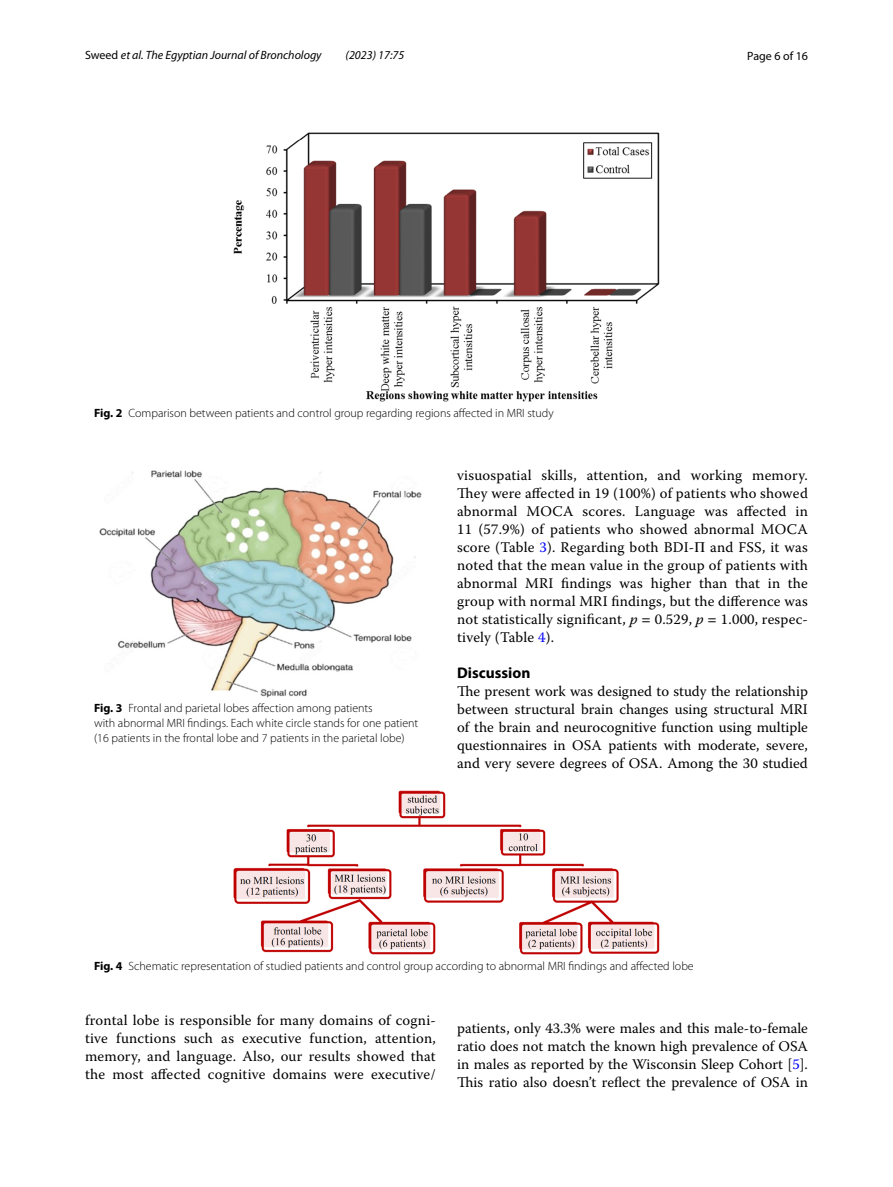
<style>
.page{position:relative;width:893px;height:1187px;background:#fff}
.page>*{position:absolute;margin:0;border:0;box-sizing:border-box;transform-origin:0 0}
.t1{font:700 15.45px "Myriad Pro";color:#000}
.t2{font:14.7px/18px "Warnock Pro";letter-spacing:.01em;color:#000;text-align:justify}
.t3{font:300 12px/15px "Myriad Pro";color:#000}
.t4{font:italic 12px "Myriad Pro";color:#000}
.t5{font:12px "Myriad Pro";color:#000}
.s1{font-style:normal}
.s2{font-weight:700}
.s3{color:#00f}
.s4{font-family:"STIX Math"}
.s5{font-style:italic}
.s6{font-family:"STIX";font-style:italic}
</style>
<div class="page">
<img style="left:234px;top:133px;width:425px;height:268px">
<img style="left:100px;top:471px;width:321px;height:226px">
<img style="left:234px;top:790px;width:425px;height:164px">
<p class="t4" style="left:85px;top:48px;width:238px"><span class="s1">Sweed</span> et al. The Egyptian Journal of Bronchology</p>
<p class="t4" style="left:346px;top:48px;width:60px">(2023) 17:75</p>
<p class="t5" style="left:747px;top:48px;width:62px">Page 6 of 16</p>
<p class="t3" style="left:94px;top:405px;width:461px"><span class="s2">Fig. 2</span> Comparison between patients and control group regarding regions affected in MRI study</p>
<p class="t3" style="left:94px;top:701px;width:326px"><span class="s2">Fig. 3</span> Frontal and parietal lobes affection among patients<br>with abnormal MRI findings. Each white circle stands for one patient (16 patients in the frontal lobe and 7 patients in the parietal lobe)</p>
<p class="t2" style="left:457px;top:466px;width:352px">visuospatial skills, attention, and working memory.<br>They were affected in 19 (100%) of patients who showed abnormal MOCA scores. Language was affected in 11 (57.9%) of patients who showed abnormal MOCA score (Table <span class="s3">3</span>). Regarding both BDI-<span class="s4">П</span> and FSS, it was noted that the mean value in the group of patients with abnormal MRI findings was higher than that in the group with normal MRI findings, but the difference was not statistically significant, <span class="s5">p</span> <span class="s6">=</span> 0.529, <span class="s5">p</span> <span class="s6">=</span> 1.000, respec&shy;tively (Table <span class="s3">4</span>).</p>
<p class="t1" style="left:457px;top:663px;width:75px">Discussion</p>
<p class="t2" style="left:457px;top:682px;width:352px">The present work was designed to study the relationship between structural brain changes using structural MRI of the brain and neurocognitive function using multiple questionnaires in OSA patients with moderate, severe, and very severe degrees of OSA. Among the 30 studied</p>
<p class="t3" style="left:94px;top:958px;width:601px"><span class="s2">Fig. 4</span> Schematic representation of studied patients and control group according to abnormal MRI findings and affected lobe</p>
<p class="t2" style="left:85px;top:1010px;width:352px">frontal lobe is responsible for many domains of cogni&shy;tive functions such as executive function, attention, memory, and language. Also, our results showed that the most affected cognitive domains were executive/</p>
<p class="t2" style="left:457px;top:1019px;width:352px">patients, only 43.3% were males and this male-to-female ratio does not match the known high prevalence of OSA in males as reported by the Wisconsin Sleep Cohort [<span class="s3">5</span>].<br>This ratio also doesn’t reflect the prevalence of OSA in</p>
</div>
